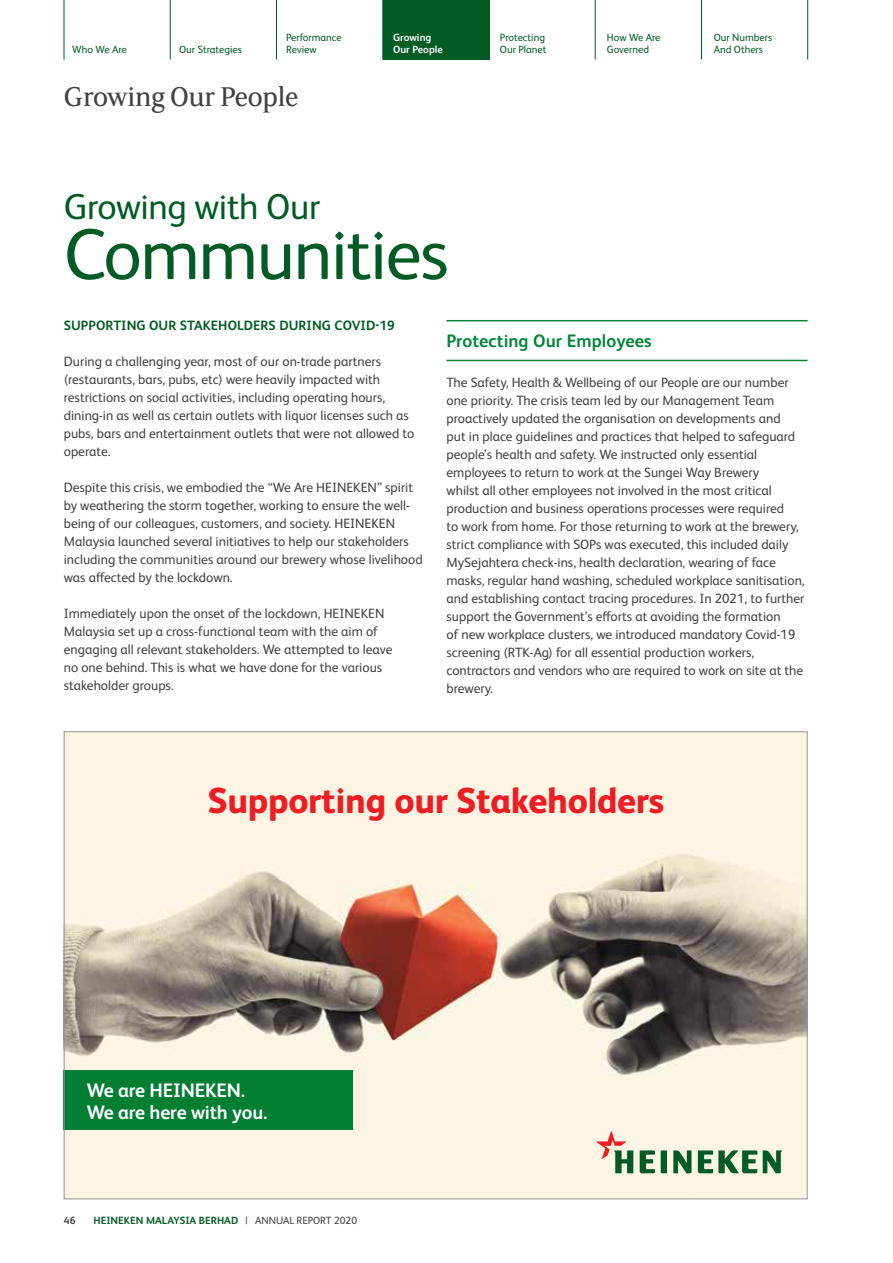
<style>
.page{position:relative;width:893px;height:1263px;background:#fff}
.page>*{position:absolute;margin:0;border:0;box-sizing:border-box;transform-origin:0 0}
.t1{font:72px "HEINEKEN Core";letter-spacing:-.02em;color:#005b24}
.t2{font:800 36px "HEINEKEN Core";letter-spacing:-.01em;color:#ed1d24}
.t3{font:36px "HEINEKEN Core";letter-spacing:-.01em;color:#005b24}
.t4{font:30px "HEINEKEN Curve";letter-spacing:-.01em;color:#414042}
.t5{font:700 19.5px/22.5px "HEINEKEN Core";letter-spacing:-.01em;color:#fff}
.t6{font:700 18px "HEINEKEN Core";letter-spacing:.005em;color:#00853a}
.t7{font:13.5px/18px "HEINEKEN Core";color:#414042}
.t8{font:700 13.5px "HEINEKEN Core";letter-spacing:.005em;color:#005b24}
.t9{font:10.5px/12.8px "HEINEKEN Core";color:#005b24}
.t10{font:700 10.5px "HEINEKEN Core";color:#005b24}
.t11{font:700 10.5px/12.8px "HEINEKEN Core";color:#fff}
.t12{font:700 10.5px "HEINEKEN Core";color:#414042}
.s1{font-weight:400;color:#414042}
</style>
<div class="page">
<div style="left:383px;top:0;width:106px;height:60px;background:#005b24"></div>
<hr style="left:64px;top:0;width:1px;height:60px;background:#005b24">
<hr style="left:276px;top:0;width:1px;height:60px;background:#005b24">
<hr style="left:382px;top:0;width:1px;height:60px;background:#005b24">
<hr style="left:489px;top:0;width:1px;height:60px;background:#005b24">
<hr style="left:595px;top:0;width:1px;height:60px;background:#005b24">
<hr style="left:701px;top:0;width:1px;height:60px;background:#005b24">
<hr style="left:807px;top:0;width:1px;height:60px;background:#005b24">
<hr style="left:170px;top:0;width:1px;height:60px;background:#005b24">
<img style="left:66px;top:733px;width:739px;height:464px">
<div style="left:64px;top:1070px;width:289px;height:60px;background:#007f33"></div>
<hr style="left:446px;top:320px;width:361px;height:1px;background:#00853a">
<hr style="left:446px;top:360px;width:361px;height:1px;background:#00853a">
<svg style="left:596px;top:1131px;width:186px;height:42px;background:#b8c6ab"></svg>
<p class="t9" style="left:72px;top:43px;width:56px">Who We Are</p>
<p class="t9" style="left:179px;top:43px;width:64px">Our Strategies</p>
<p class="t9" style="left:286px;top:30px;width:57px">Performance<br>Review</p>
<p class="t11" style="left:393px;top:30px;width:51px">Growing<br>Our People</p>
<p class="t9" style="left:500px;top:30px;width:48px">Protecting<br>Our Planet</p>
<p class="t9" style="left:607px;top:30px;width:55px">How We Are<br>Governed</p>
<p class="t9" style="left:714px;top:30px;width:60px">Our Numbers<br>And Others</p>
<h3 class="t4" style="left:64px;top:77px;width:237px">Growing Our People</h3>
<h2 class="t3" style="left:64px;top:181px;width:258px">Growing with Our</h2>
<h1 class="t1" style="left:64px;top:203px;width:387px">Communities</h1>
<p class="t8" style="left:64px;top:316px;width:332px">SUPPORTING OUR STAKEHOLDERS DURING COVID-19</p>
<p class="t7" style="left:64px;top:352px;width:352px">During a challenging year, most of our on-trade partners (restaurants, bars, pubs, etc) were heavily impacted with restrictions on social activities, including operating hours, dining-in as well as certain outlets with liquor licenses such as pubs, bars and entertainment outlets that were not allowed to operate.</p>
<p class="t7" style="left:64px;top:478px;width:360px">Despite this crisis, we embodied the “We Are HEINEKEN” spirit by weathering the storm together, working to ensure the well&shy;being of our colleagues, customers, and society. HEINEKEN Malaysia launched several initiatives to help our stakeholders including the communities around our brewery whose livelihood was affected by the lockdown.</p>
<p class="t7" style="left:64px;top:604px;width:330px">Immediately upon the onset of the lockdown, HEINEKEN Malaysia set up a cross-functional team with the aim of engaging all relevant stakeholders. We attempted to leave no one behind. This is what we have done for the various stakeholder groups.</p>
<h3 class="t6" style="left:446px;top:328px;width:207px">Protecting Our Employees</h3>
<p class="t7" style="left:446px;top:373px;width:360px">The Safety, Health &amp; Wellbeing of our People are our number one priority. The crisis team led by our Management Team proactively updated the organisation on developments and<br>put in place guidelines and practices that helped to safeguard people’s health and safety. We instructed only essential employees to return to work at the Sungei Way Brewery<br>whilst all other employees not involved in the most critical production and business operations processes were required<br>to work from home. For those returning to work at the brewery, strict compliance with SOPs was executed, this included daily MySejahtera check-ins, health declaration, wearing of face masks, regular hand washing, scheduled workplace sanitisation, and establishing contact tracing procedures. In 2021, to further support the Government’s efforts at avoiding the formation<br>of new workplace clusters, we introduced mandatory Covid-19 screening (RTK-Ag) for all essential production workers, contractors and vendors who are required to work on site at the brewery.</p>
<h2 class="t2" style="left:207px;top:773px;width:458px">Supporting our Stakeholders</h2>
<h3 class="t5" style="left:87px;top:1077px;width:182px">We are HEINEKEN.<br>We are here with you.</h3>
<p class="t12" style="left:64px;top:1213px;width:13px">46</p>
<p class="t10" style="left:94px;top:1213px;width:265px">HEINEKEN MALAYSIA BERHAD <span class="s1">| ANNUAL REPORT 2020</span></p>
</div>
